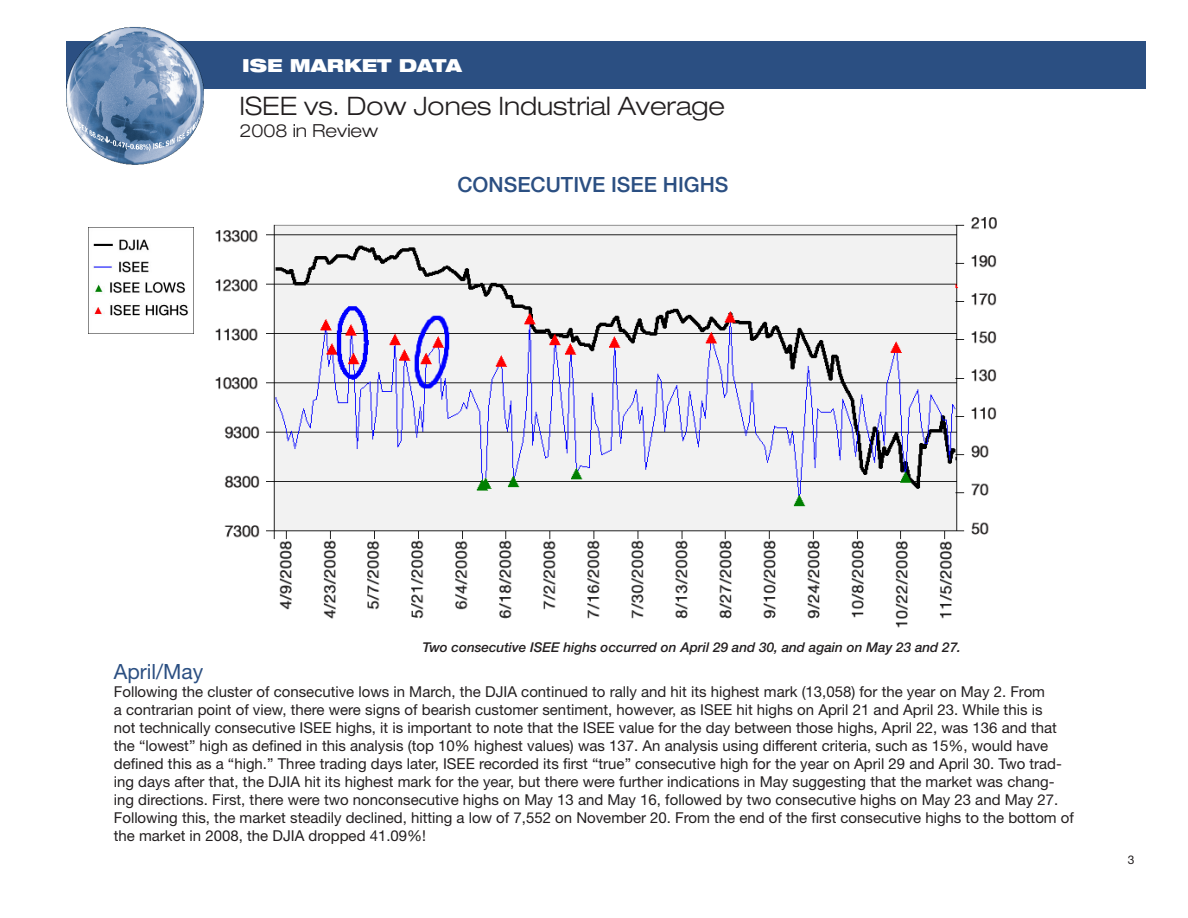
<style>
.page{position:relative;width:1188px;height:918px;background:#fff}
.page>*{position:absolute;margin:0;border:0;box-sizing:border-box;transform-origin:0 0}
.t1{font:300 expanded 25.5px "Helvetica Neue";color:#231f20}
.t2{font:500 21px "Helvetica Neue";color:#2b4f82}
.t3{font:21px "Helvetica Neue";color:#2b4f82}
.t4{font:900 expanded 18px "Helvetica Neue";color:#fff}
.t5{font:300 expanded 18px "Helvetica Neue";color:#231f20}
.t6{font:15px/18px "Helvetica Neue";color:#231f20}
.t7{font:italic 500 13.5px "Helvetica Neue";color:#231f20}
.t8{font:12px "Helvetica Neue";color:#231f20}
</style>
<div class="page">
<div style="left:66px;top:42px;width:1080px;height:47px;background:#2b4f82"></div>
<img style="left:66px;top:27px;width:140px;height:138px">
<img style="left:215px;top:217px;width:782px;height:411px">
<img style="left:88px;top:227px;width:106px;height:106px">
<p class="t4" style="left:242px;top:53px;width:221px">ISE MARKET DATA</p>
<h1 class="t1" style="left:240px;top:91px;width:487px">ISEE vs. Dow Jones Industrial Average</h1>
<p class="t5" style="left:240px;top:119px;width:140px">2008 in Review</p>
<p class="t2" style="left:458px;top:172px;width:273px">CONSECUTIVE ISEE HIGHS</p>
<p class="t7" style="left:423px;top:639px;width:540px">Two consecutive ISEE highs occurred on April 29 and 30, and again on May 23 and 27.</p>
<p class="t3" style="left:114px;top:659px;width:91px">April/May</p>
<p class="t6" style="left:114px;top:682px;width:962px">Following the cluster of consecutive lows in March, the DJIA continued to rally and hit its highest mark (13,058) for the year on May 2. From<br>a contrarian point of view, there were signs of bearish customer sentiment, however, as ISEE hit highs on April 21 and April 23. While this is<br>not technically consecutive ISEE highs, it is important to note that the ISEE value for the day between those highs, April 22, was 136 and that the “lowest” high as defined in this analysis (top 10% highest values) was 137. An analysis using different criteria, such as 15%, would have defined this as a “high.” Three trading days later, ISEE recorded its first “true” consecutive high for the year on April 29 and April 30. Two trad&shy;ing days after that, the DJIA hit its highest mark for the year, but there were further indications in May suggesting that the market was chang&shy;ing directions. First, there were two nonconsecutive highs on May 13 and May 16, followed by two consecutive highs on May 23 and May 27.<br>Following this, the market steadily declined, hitting a low of 7,552 on November 20. From the end of the first consecutive highs to the bottom of the market in 2008, the DJIA dropped 41.09%!</p>
<p class="t8" style="left:1128px;top:853px;width:8px">3</p>
</div>
